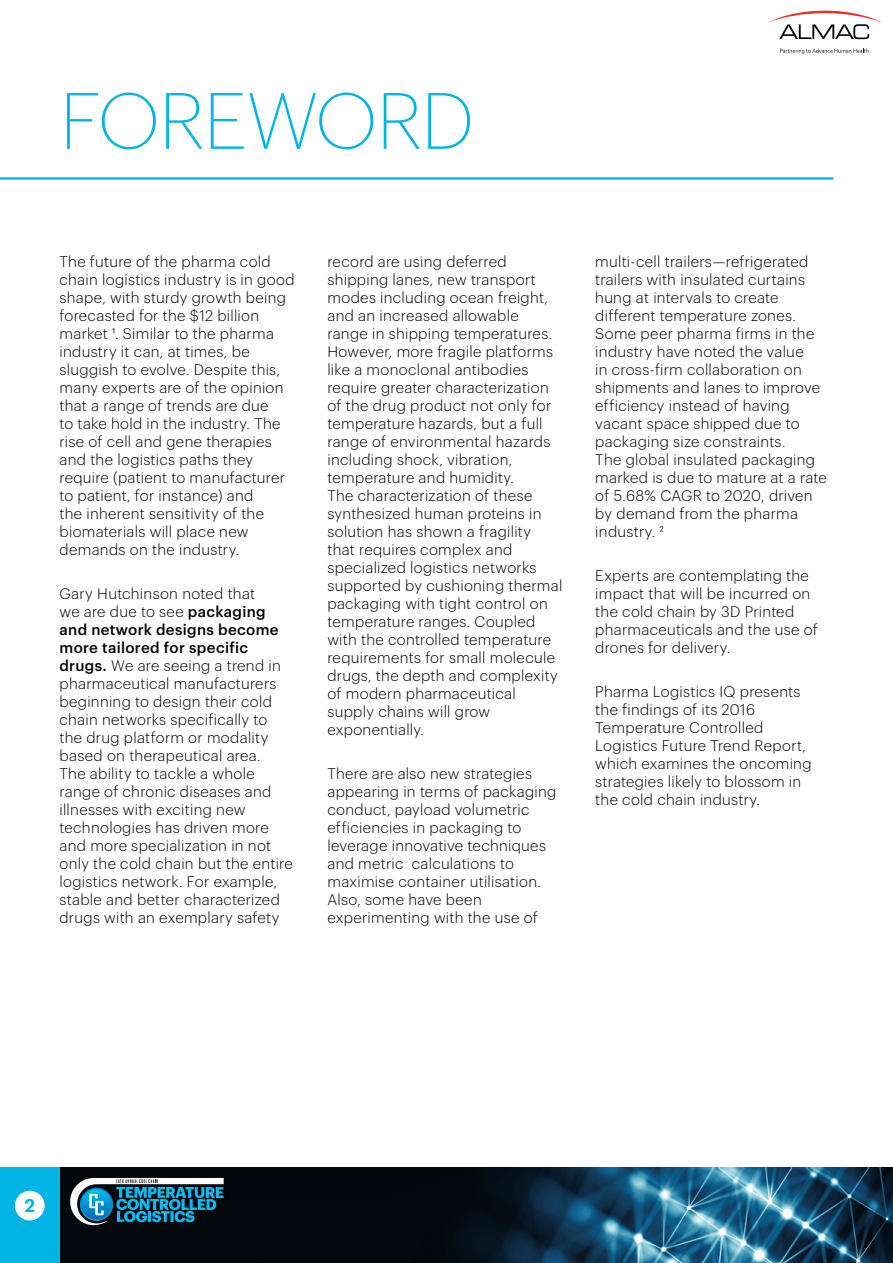
<style>
.page{position:relative;width:893px;height:1263px;background:#fff}
.page>*{position:absolute;margin:0;border:0;box-sizing:border-box;transform-origin:0 0}
.t1{font:200 78px "Graphik";letter-spacing:-.02em;color:#00b4e5}
.t2{font:600 18px "Graphik";color:#00b4e5}
.t3{font:300 15px/18px "Graphik";letter-spacing:.02em;color:#000}
.s1{font-weight:500}
</style>
<div class="page">
<img style="left:60px;top:1167px;width:833px;height:96px">
<svg style="left:70px;top:1178px;width:154px;height:47px;background:#317086"></svg>
<div style="left:0;top:1167px;width:60px;height:96px;background:#00b4e5"></div>
<div style="left:15px;top:1191px;width:30px;height:29px;background:#fff;border-radius:50%"></div>
<hr style="left:0;top:177px;width:833px;height:3px;background:#00b4e5">
<svg style="left:768px;top:11px;width:114px;height:28px"></svg>
<svg style="left:780px;top:48px;width:88px;height:6px"></svg>
<h1 class="t1" style="left:60px;top:65px;width:416px">FOREWORD</h1>
<p class="t3" style="left:60px;top:252px;width:237px">The future of the pharma cold chain logistics industry is in good shape, with sturdy growth being forecasted for the $12 billion market 1. Similar to the pharma industry it can, at times, be sluggish to evolve. Despite this, many experts are of the opinion that a range of trends are due<br>to take hold in the industry. The rise of cell and gene therapies and the logistics paths they require (patient to manufacturer to patient, for instance) and<br>the inherent sensitivity of the biomaterials will place new demands on the industry.</p>
<p class="t3" style="left:60px;top:583px;width:235px">Gary Hutchinson noted that<br>we are due to see <span class="s1">packaging and network designs become more tailored for specific drugs.</span> We are seeing a trend in pharmaceutical manufacturers beginning to design their cold chain networks specifically to the drug platform or modality based on therapeutical area.<br>The ability to tackle a whole range of chronic diseases and illnesses with exciting new technologies has driven more and more specialization in not only the cold chain but the entire logistics network. For example, stable and better characterized drugs with an exemplary safety</p>
<p class="t3" style="left:327px;top:252px;width:237px">record are using deferred shipping lanes, new transport modes including ocean freight, and an increased allowable range in shipping temperatures.<br>However, more fragile platforms like a monoclonal antibodies require greater characterization of the drug product not only for temperature hazards, but a full range of environmental hazards including shock, vibration, temperature and humidity.<br>The characterization of these synthesized human proteins in solution has shown a fragility<br>that requires complex and specialized logistics networks supported by cushioning thermal packaging with tight control on temperature ranges. Coupled with the controlled temperature requirements for small molecule drugs, the depth and complexity of modern pharmaceutical supply chains will grow exponentially.</p>
<p class="t3" style="left:327px;top:763px;width:230px">There are also new strategies appearing in terms of packaging conduct, payload volumetric efficiencies in packaging to leverage innovative techniques and metric calculations to maximise container utilisation.<br>Also, some have been experimenting with the use of</p>
<p class="t3" style="left:595px;top:252px;width:233px">multi-cell trailers—refrigerated trailers with insulated curtains hung at intervals to create different temperature zones.<br>Some peer pharma firms in the industry have noted the value<br>in cross-firm collaboration on shipments and lanes to improve efficiency instead of having vacant space shipped due to packaging size constraints.<br>The global insulated packaging marked is due to mature at a rate of 5.68% CAGR to 2020, driven by demand from the pharma industry. 2</p>
<p class="t3" style="left:595px;top:565px;width:224px">Experts are contemplating the impact that will be incurred on the cold chain by 3D Printed pharmaceuticals and the use of drones for delivery.</p>
<p class="t3" style="left:595px;top:681px;width:218px">Pharma Logistics IQ presents the findings of its 2016<br>Temperature Controlled<br>Logistics Future Trend Report, which examines the oncoming strategies likely to blossom in the cold chain industry.</p>
<p class="t2" style="left:24px;top:1191px;width:12px">2</p>
</div>
